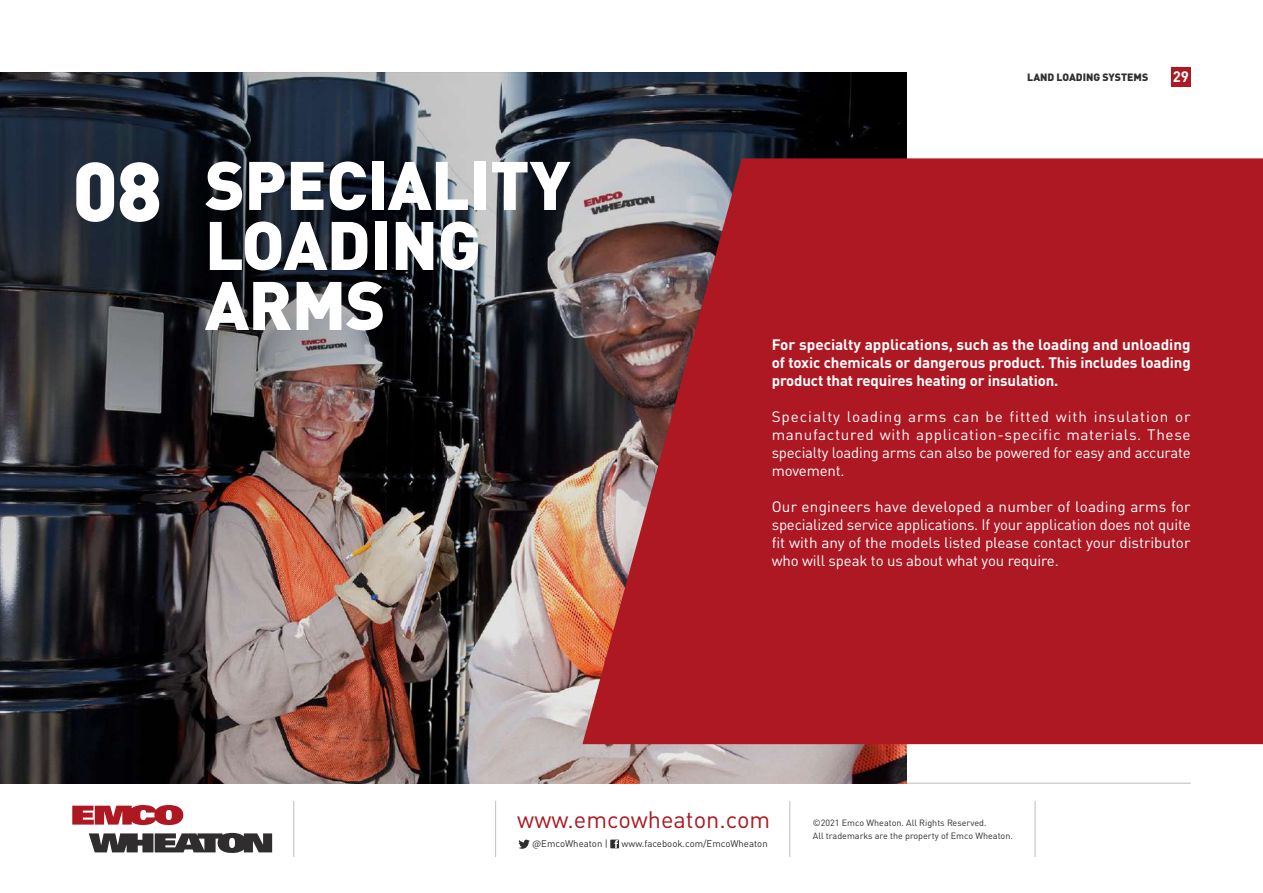
<style>
.page{position:relative;width:1263px;height:893px;background:#fff}
.page>*{position:absolute;margin:0;border:0;box-sizing:border-box;transform-origin:0 0}
.t1{font:900 82.5px "DINOT";color:#fff}
.t2{font:900 67.5px/60px "DINOT";letter-spacing:-.01em;color:#fff}
.t3{font:23.55px "DINOT";color:#ad1823}
.t4{font:15px/18px "DINOT";letter-spacing:-.01em;color:#fff;text-align:justify}
.t5{font:700 15px/18px "DINOT";letter-spacing:-.01em;color:#fff;text-align:justify}
.t6{font:900 10.5px "DINOT";color:#2f2d2d}
.t7{font:9.6px "DINOT";color:#2f2d2d}
.t8{font:9px/12.6px "DINOT";color:#2f2d2d}
</style>
<div class="page">
<hr style="left:72px;top:783px;width:1119px;height:1px;background:#c1bdbc">
<svg style="left:518px;top:840px;width:12px;height:9px"></svg>
<svg style="left:610px;top:840px;width:9px;height:8px"></svg>
<svg style="left:89px;top:833px;width:183px;height:20px;background:#595858"></svg>
<svg style="left:72px;top:805px;width:112px;height:20px;background:#c04e56"></svg>
<hr style="left:293px;top:801px;width:1px;height:56px;background:#c1bdbc">
<hr style="left:495px;top:801px;width:1px;height:56px;background:#c1bdbc">
<hr style="left:789px;top:801px;width:1px;height:56px;background:#c1bdbc">
<hr style="left:1035px;top:801px;width:1px;height:56px;background:#c1bdbc">
<div style="left:1171px;top:67px;width:20px;height:19px;background:#ad1823"></div>
<img style="left:0;top:72px;width:906px;height:711px">
<svg style="left:582px;top:158px;width:681px;height:586px;background:#a9232c"></svg>
<h1 class="t1" style="left:72px;top:136px;width:92px">08</h1>
<h2 class="t2" style="left:205px;top:153px;width:367px">SPECIALITY<br>LOADING<br>ARMS</h2>
<p class="t6" style="left:1027px;top:70px;width:122px">LAND LOADING SYSTEMS</p>
<p class="t5" style="left:1173px;top:68px;width:18px">29</p>
<p class="t5" style="left:772px;top:335px;width:421px">For specialty applications, such as the loading and unloading of toxic chemicals or dangerous product. This includes loading product that requires heating or insulation.</p>
<p class="t4" style="left:772px;top:407px;width:420px">Specialty loading arms can be fitted with insulation or manufactured with application-specific materials. These specialty loading arms can also be powered for easy and accurate movement.</p>
<p class="t4" style="left:772px;top:497px;width:420px">Our engineers have developed a number of loading arms for specialized service applications. If your application does not quite fit with any of the models listed please contact your distributor who will speak to us about what you require.</p>
<h3 class="t3" style="left:517px;top:805px;width:255px">www.emcowheaton.com</h3>
<p class="t8" style="left:813px;top:816px;width:201px">©2021 Emco Wheaton. All Rights Reserved.<br>All trademarks are the property of Emco Wheaton.</p>
<p class="t7" style="left:532px;top:838px;width:77px">@EmcoWheaton |</p>
<p class="t7" style="left:621px;top:838px;width:148px">www.facebook.com/EmcoWheaton</p>
</div>
